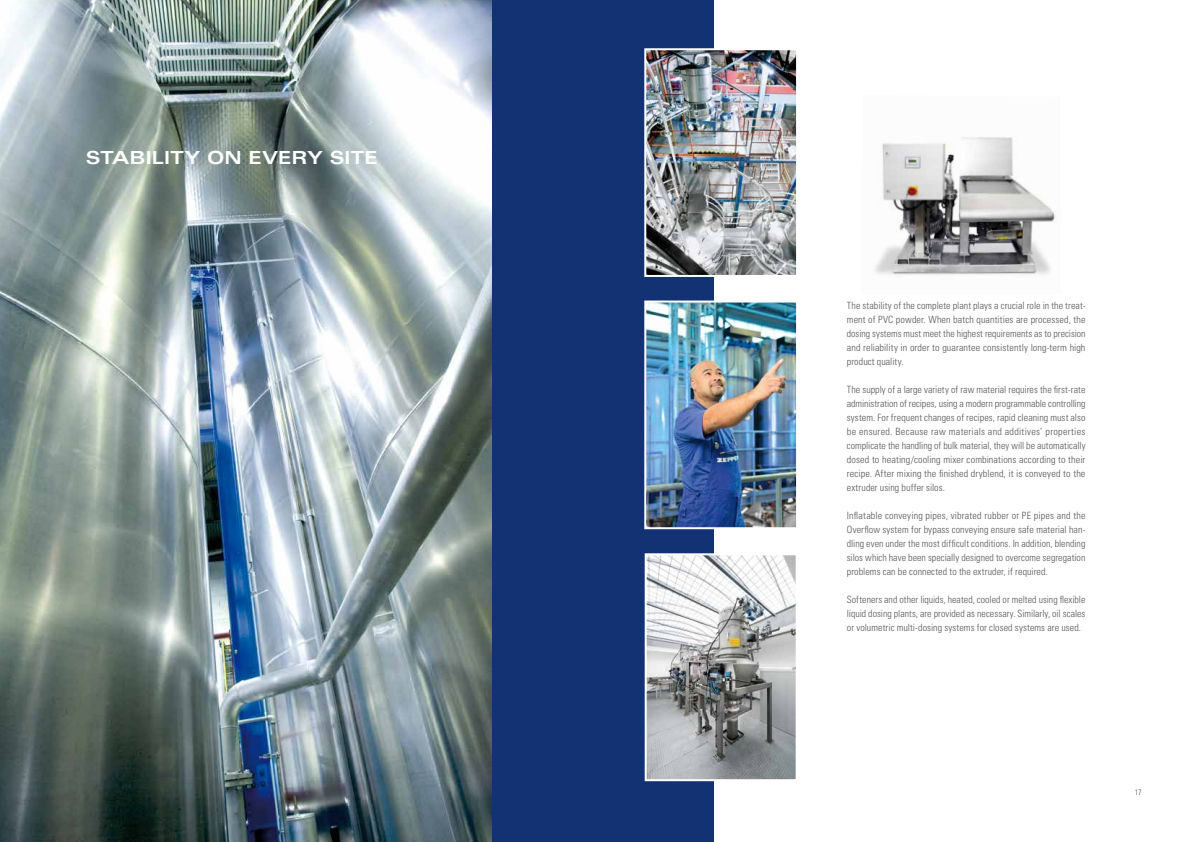
<style>
.page{position:relative;width:1191px;height:842px;background:#fff}
.page>*{position:absolute;margin:0;border:0;box-sizing:border-box;transform-origin:0 0}
.t1{font:700 expanded 18px "Univers LT Std";letter-spacing:-.005em;color:#fff}
.t2{font:300 condensed 10px/14px "Univers LT Std";letter-spacing:.01em;color:#575756;text-align:justify}
.t3{font:300 condensed 8px "Univers LT Std";color:#575756}
</style>
<div class="page">
<img style="left:0;top:0;width:491px;height:842px">
<div style="left:491px;top:0;width:222px;height:842px;background:#123274"></div>
<img style="left:874px;top:137px;width:181px;height:138px">
<img style="left:647px;top:556px;width:147px;height:222px">
<div style="left:644px;top:553px;width:153px;height:228px;border:2px solid #fff"></div>
<img style="left:647px;top:51px;width:148px;height:223px">
<div style="left:644px;top:48px;width:154px;height:229px;border:2px solid #fff"></div>
<img style="left:647px;top:304px;width:148px;height:222px">
<div style="left:644px;top:301px;width:154px;height:228px;border:2px solid #fff"></div>
<h1 class="t1" style="left:86px;top:147px;width:293px">STABILITY ON EVERY SITE</h1>
<p class="t2" style="left:847px;top:299px;width:240px">The stability of the complete plant plays a crucial role in the treat&shy;ment of PVC powder. When batch quantities are processed, the dosing systems must meet the highest requirements as to precision and reliability in order to guarantee consistently long-term high product quality.</p>
<p class="t2" style="left:847px;top:383px;width:240px">The supply of a large variety of raw material requires the first-rate administration of recipes, using a modern programmable controlling system. For frequent changes of recipes, rapid cleaning must also be ensured. Because raw materials and additives’ properties complicate the handling of bulk material, they will be automatically dosed to heating/cooling mixer combinations according to their recipe. After mixing the finished dryblend, it is conveyed to the extruder using buffer silos.</p>
<p class="t2" style="left:847px;top:509px;width:240px">Inflatable conveying pipes, vibrated rubber or PE pipes and the Overflow system for bypass conveying ensure safe material han&shy;dling even under the most difficult conditions. In addition, blending silos which have been specially designed to overcome segregation problems can be connected to the extruder, if required.</p>
<p class="t2" style="left:847px;top:593px;width:240px">Softeners and other liquids, heated, cooled or melted using flexible liquid dosing plants, are provided as necessary. Similarly, oil scales or volumetric multi-dosing systems for closed systems are used.</p>
<p class="t3" style="left:1134px;top:788px;width:8px">17</p>
</div>
